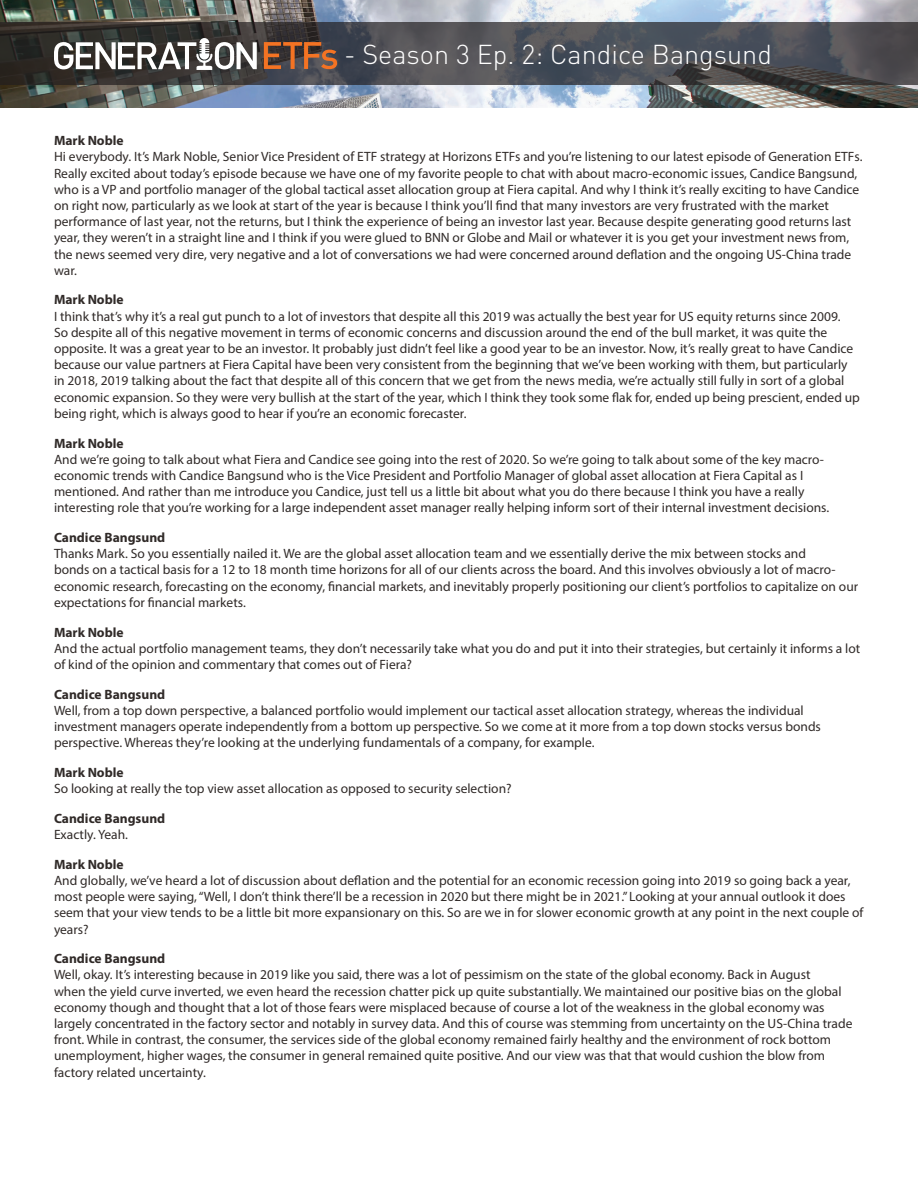
<style>
.page{position:relative;width:918px;height:1188px;background:#fff}
.page>*{position:absolute;margin:0;border:0;box-sizing:border-box;transform-origin:0 0}
.t1{font:300 27px "DIN Pro";color:#fff}
.t2{font:13.5px/16.2px "Myriad Pro";color:#302a28}
.t3{font:700 13.5px "Myriad Pro";color:#302a28}
</style>
<div class="page">
<img style="left:0;top:0;width:918px;height:108px">
<svg style="left:0;top:23px;width:918px;height:62px;background:#47484c"></svg>
<svg style="left:264px;top:42px;width:73px;height:27px;background:#855336"></svg>
<svg style="left:54px;top:38px;width:203px;height:32px"></svg>
<h1 class="t1" style="left:344px;top:34px;width:429px">- Season 3 Ep. 2: Candice Bangsund</h1>
<p class="t3" style="left:54px;top:132px;width:71px">Mark Noble</p>
<p class="t2" style="left:54px;top:148px;width:810px">Hi everybody. It’s Mark Noble, Senior Vice President of ETF strategy at Horizons ETFs and you’re listening to our latest episode of Generation ETFs.<br>Really excited about today’s episode because we have one of my favorite people to chat with about macro-economic issues, Candice Bangsund, who is a VP and portfolio manager of the global tactical asset allocation group at Fiera capital. And why I think it’s really exciting to have Candice on right now, particularly as we look at start of the year is because I think you’ll find that many investors are very frustrated with the market performance of last year, not the returns, but I think the experience of being an investor last year. Because despite generating good returns last year, they weren’t in a straight line and I think if you were glued to BNN or Globe and Mail or whatever it is you get your investment news from, the news seemed very dire, very negative and a lot of conversations we had were concerned around deflation and the ongoing US-China trade war.</p>
<p class="t3" style="left:54px;top:291px;width:71px">Mark Noble</p>
<p class="t2" style="left:54px;top:308px;width:807px">I think that’s why it’s a real gut punch to a lot of investors that despite all this 2019 was actually the best year for US equity returns since 2009.<br>So despite all of this negative movement in terms of economic concerns and discussion around the end of the bull market, it was quite the opposite. It was a great year to be an investor. It probably just didn’t feel like a good year to be an investor. Now, it’s really great to have Candice because our value partners at Fiera Capital have been very consistent from the beginning that we’ve been working with them, but particularly in 2018, 2019 talking about the fact that despite all of this concern that we get from the news media, we’re actually still fully in sort of a global economic expansion. So they were very bullish at the start of the year, which I think they took some flak for, ended up being prescient, ended up being right, which is always good to hear if you’re an economic forecaster.</p>
<p class="t3" style="left:54px;top:434px;width:71px">Mark Noble</p>
<p class="t2" style="left:54px;top:451px;width:777px">And we’re going to talk about what Fiera and Candice see going into the rest of 2020. So we’re going to talk about some of the key macro&shy;economic trends with Candice Bangsund who is the Vice President and Portfolio Manager of global asset allocation at Fiera Capital as I mentioned. And rather than me introduce you Candice, just tell us a little bit about what you do there because I think you have a really interesting role that you’re working for a large independent asset manager really helping inform sort of their internal investment decisions.</p>
<p class="t3" style="left:54px;top:529px;width:113px">Candice Bangsund</p>
<p class="t2" style="left:54px;top:545px;width:806px">Thanks Mark. So you essentially nailed it. We are the global asset allocation team and we essentially derive the mix between stocks and<br>bonds on a tactical basis for a 12 to 18 month time horizons for all of our clients across the board. And this involves obviously a lot of macro&shy;economic research, forecasting on the economy, financial markets, and inevitably properly positioning our client’s portfolios to capitalize on our expectations for financial markets.</p>
<p class="t3" style="left:54px;top:623px;width:71px">Mark Noble</p>
<p class="t2" style="left:54px;top:640px;width:808px">And the actual portfolio management teams, they don’t necessarily take what you do and put it into their strategies, but certainly it informs a lot of kind of the opinion and commentary that comes out of Fiera?</p>
<p class="t3" style="left:54px;top:685px;width:113px">Candice Bangsund</p>
<p class="t2" style="left:54px;top:702px;width:768px">Well, from a top down perspective, a balanced portfolio would implement our tactical asset allocation strategy, whereas the individual investment managers operate independently from a bottom up perspective. So we come at it more from a top down stocks versus bonds perspective. Whereas they’re looking at the underlying fundamentals of a company, for example.</p>
<p class="t3" style="left:54px;top:764px;width:71px">Mark Noble</p>
<p class="t2" style="left:54px;top:780px;width:459px">So looking at really the top view asset allocation as opposed to security selection?</p>
<p class="t3" style="left:54px;top:809px;width:113px">Candice Bangsund</p>
<p class="t2" style="left:54px;top:826px;width:75px">Exactly. Yeah.</p>
<p class="t3" style="left:54px;top:855px;width:71px">Mark Noble</p>
<p class="t2" style="left:54px;top:872px;width:811px">And globally, we’ve heard a lot of discussion about deflation and the potential for an economic recession going into 2019 so going back a year, most people were saying, “Well, I don’t think there’ll be a recession in 2020 but there might be in 2021.” Looking at your annual outlook it does seem that your view tends to be a little bit more expansionary on this. So are we in for slower economic growth at any point in the next couple of years?</p>
<p class="t3" style="left:54px;top:950px;width:113px">Candice Bangsund</p>
<p class="t2" style="left:54px;top:967px;width:800px">Well, okay. It’s interesting because in 2019 like you said, there was a lot of pessimism on the state of the global economy. Back in August<br>when the yield curve inverted, we even heard the recession chatter pick up quite substantially. We maintained our positive bias on the global economy though and thought that a lot of those fears were misplaced because of course a lot of the weakness in the global economy was largely concentrated in the factory sector and notably in survey data. And this of course was stemming from uncertainty on the US-China trade front. While in contrast, the consumer, the services side of the global economy remained fairly healthy and the environment of rock bottom unemployment, higher wages, the consumer in general remained quite positive. And our view was that that would cushion the blow from factory related uncertainty.</p>
</div>
